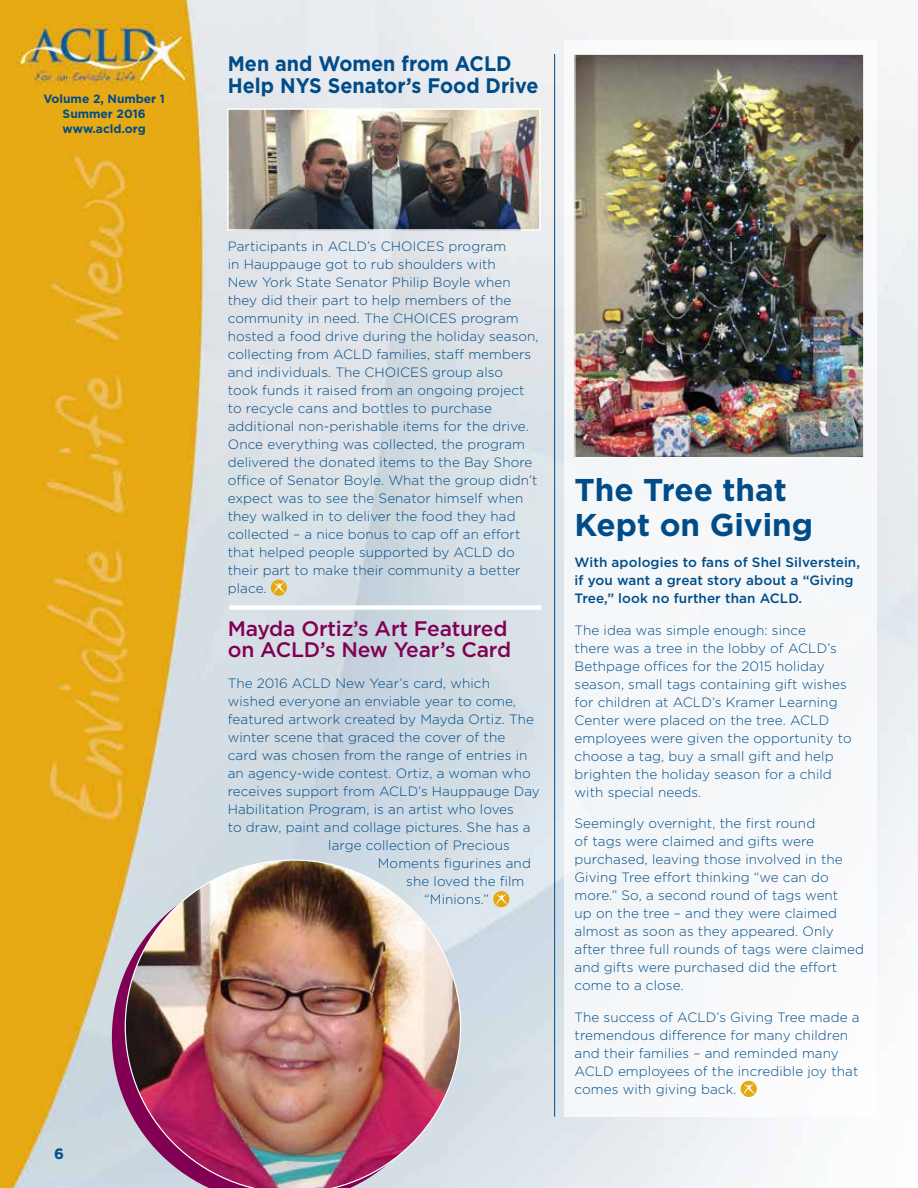
<style>
.page{position:relative;width:918px;height:1188px;background:#fff}
.page>*{position:absolute;margin:0;border:0;box-sizing:border-box;transform-origin:0 0}
.t1{font:700 31.5px/34.5px "Gotham";color:#004c88}
.t2{font:500 21px/21px "Gotham";letter-spacing:-.01em;color:#810054}
.t3{font:700 21px/22.5px "Gotham";color:#004c88;scale:.94 1}
.t4{font:700 15px "Gotham";color:#004c88}
.t5{font:300 13.5px/18px "Gotham";letter-spacing:.005em;color:#004c88}
.t6{font:500 13.5px/18px "Gotham";letter-spacing:.005em;color:#004c88}
.t7{font:700 12px/15px "Gotham";color:#004c88;text-align:center}
</style>
<div class="page">
<img style="left:0;top:0;width:918px;height:1188px">
<div style="left:565px;top:40px;width:312px;height:1077px;background:#f5f8fa"></div>
<svg style="left:112px;top:871px;width:13px;height:317px;background:#bb97a2"></svg>
<img style="left:125px;top:859px;width:336px;height:329px">
<img style="left:577px;top:56px;width:285px;height:400px">
<div style="left:575px;top:54px;width:289px;height:404px;border:1px solid #fff"></div>
<svg style="left:741px;top:1081px;width:16px;height:16px"></svg>
<svg style="left:743px;top:1083px;width:12px;height:12px"></svg>
<svg style="left:493px;top:891px;width:16px;height:16px"></svg>
<svg style="left:496px;top:893px;width:11px;height:12px"></svg>
<hr style="left:554px;top:54px;width:1px;height:1063px;background:#004c88">
<svg style="left:271px;top:580px;width:16px;height:16px"></svg>
<svg style="left:273px;top:582px;width:12px;height:11px"></svg>
<img style="left:230px;top:111px;width:308px;height:117px">
<div style="left:227px;top:108px;width:314px;height:123px;border:2px solid #fff"></div>
<div style="left:229px;top:605px;width:312px;height:5px;background:#fff"></div>
<p class="t7" style="left:43px;top:91px;width:123px">Volume 2, Number 1<br>Summer 2016 www.acld.org</p>
<p class="t4" style="left:54px;top:1144px;width:11px">6</p>
<h2 class="t3" style="left:228px;top:52px;width:332px">Men and Women from ACLD<br>Help NYS Senator’s Food Drive</h2>
<p class="t5" style="left:228px;top:237px;width:312px">Participants in ACLD’s CHOICES program<br>in Hauppauge got to rub shoulders with<br>New York State Senator Philip Boyle when they did their part to help members of the community in need. The CHOICES program hosted a food drive during the holiday season, collecting from ACLD families, staff members and individuals. The CHOICES group also<br>took funds it raised from an ongoing project to recycle cans and bottles to purchase additional non-perishable items for the drive.<br>Once everything was collected, the program delivered the donated items to the Bay Shore office of Senator Boyle. What the group didn’t expect was to see the Senator himself when they walked in to deliver the food they had collected – a nice bonus to cap off an effort that helped people supported by ACLD do their part to make their community a better place.</p>
<h2 class="t2" style="left:228px;top:618px;width:285px">Mayda Ortiz’s Art Featured on ACLD’s New Year’s Card</h2>
<p class="t5" style="left:228px;top:674px;width:264px">The 2016 ACLD New Year’s card, which</p>
<p class="t5" style="left:228px;top:692px;width:290px">wished everyone an enviable year to come,</p>
<p class="t5" style="left:228px;top:710px;width:308px">featured artwork created by Mayda Ortiz. The</p>
<p class="t5" style="left:228px;top:728px;width:279px">winter scene that graced the cover of the</p>
<p class="t5" style="left:228px;top:746px;width:301px">card was chosen from the range of entries in</p>
<p class="t5" style="left:228px;top:764px;width:304px">an agency-wide contest. Ortiz, a woman who</p>
<p class="t5" style="left:228px;top:782px;width:314px">receives support from ACLD’s Hauppauge Day</p>
<p class="t5" style="left:228px;top:800px;width:288px">Habilitation Program, is an artist who loves</p>
<p class="t5" style="left:228px;top:818px;width:304px">to draw, paint and collage pictures. She has a</p>
<p class="t5" style="left:328px;top:836px;width:183px">large collection of Precious</p>
<p class="t5" style="left:378px;top:854px;width:155px">Moments figurines and</p>
<p class="t5" style="left:406px;top:872px;width:120px">she loved the film</p>
<p class="t5" style="left:424px;top:890px;width:66px">“Minions.”</p>
<h1 class="t1" style="left:575px;top:473px;width:240px">The Tree that<br>Kept on Giving</h1>
<p class="t6" style="left:575px;top:554px;width:287px">With apologies to fans of Shel Silverstein, if you want a great story about a “Giving<br>Tree,” look no further than ACLD.</p>
<p class="t5" style="left:575px;top:621px;width:279px">The idea was simple enough: since<br>there was a tree in the lobby of ACLD’s Bethpage offices for the 2015 holiday season, small tags containing gift wishes for children at ACLD’s Kramer Learning Center were placed on the tree. ACLD employees were given the opportunity to choose a tag, buy a small gift and help brighten the holiday season for a child with special needs.</p>
<p class="t5" style="left:575px;top:814px;width:291px">Seemingly overnight, the first round<br>of tags were claimed and gifts were purchased, leaving those involved in the Giving Tree effort thinking “we can do more.” So, a second round of tags went<br>up on the tree – and they were claimed almost as soon as they appeared. Only after three full rounds of tags were claimed and gifts were purchased did the effort come to a close.</p>
<p class="t5" style="left:575px;top:1008px;width:286px">The success of ACLD’s Giving Tree made a tremendous difference for many children and their families – and reminded many ACLD employees of the incredible joy that comes with giving back.</p>
</div>
